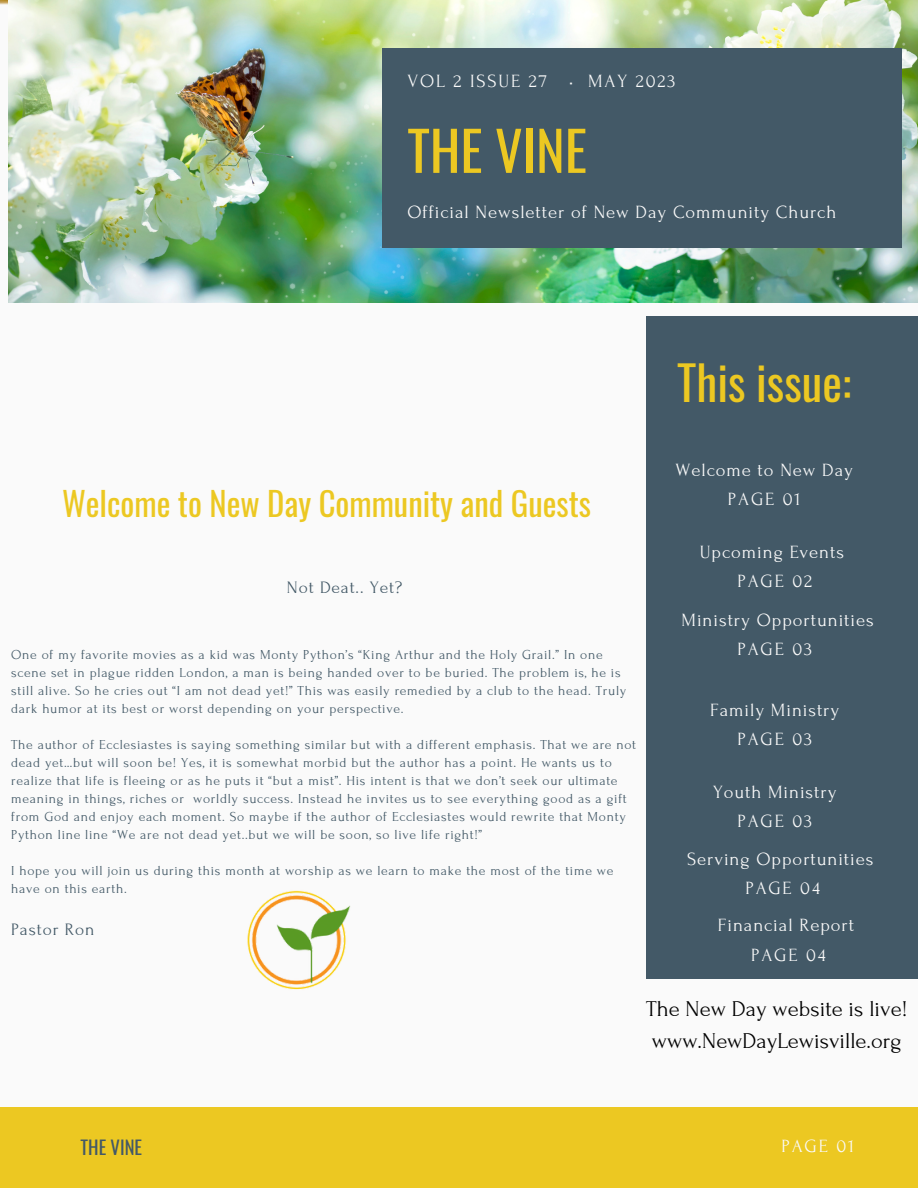
<style>
.page{position:relative;width:918px;height:1188px;background:#fff}
.page>*{position:absolute;margin:0;border:0;box-sizing:border-box;transform-origin:0 0}
.t1{font:54.45px "Oswald";color:#ecc822}
.t2{font:46.65px "Oswald";color:#ecc822}
.t3{font:32.7px "Oswald";color:#ecc822}
.t4{font:22.65px "Forum";color:#000}
.t5{font:18.6px "Forum";letter-spacing:.05em;color:#fafafa}
.t6{font:18.6px "Forum";letter-spacing:.1em;color:#fafafa}
.t7{font:18.6px "Oswald";color:#435967}
.t8{font:17.4px "Forum";letter-spacing:.05em;color:#435967}
.t9{font:13.65px/18px "Forum";letter-spacing:.05em;color:#435967}
</style>
<div class="page">
<div style="left:646px;top:316px;width:272px;height:663px;background:#435967"></div>
<img style="left:8px;top:0;width:910px;height:303px">
<div style="left:382px;top:48px;width:520px;height:199px;background:#435967"></div>
<div style="left:0;top:1107px;width:918px;height:81px;background:#ecc822"></div>
<img style="left:247px;top:890px;width:104px;height:100px">
<p class="t6" style="left:407px;top:71px;width:269px">VOL 2 ISSUE 27 • MAY 2023</p>
<p class="t1" style="left:407px;top:108px;width:181px">THE VINE</p>
<p class="t5" style="left:407px;top:202px;width:430px">Official Newsletter of New Day Community Church</p>
<p class="t2" style="left:677px;top:346px;width:175px">This issue:</p>
<p class="t3" style="left:62px;top:478px;width:531px">Welcome to New Day Community and Guests</p>
<p class="t8" style="left:287px;top:578px;width:117px">Not Deat.. Yet?</p>
<p class="t9" style="left:11px;top:646px;width:617px">One of my favorite movies as a kid was Monty Python’s “King Arthur and the Holy Grail.” In one scene set in plague ridden London, a man is being handed over to be buried. The problem is, he is still alive. So he cries out “I am not dead yet!” This was easily remedied by a club to the head. Truly dark humor at its best or worst depending on your perspective.</p>
<p class="t9" style="left:11px;top:736px;width:627px">The author of Ecclesiastes is saying something similar but with a different emphasis. That we are not dead yet…but will soon be! Yes, it is somewhat morbid but the author has a point. He wants us to realize that life is fleeing or as he puts it “but a mist”. His intent is that we don’t seek our ultimate meaning in things, riches or worldly success. Instead he invites us to see everything good as a gift from God and enjoy each moment. So maybe if the author of Ecclesiastes would rewrite that Monty Python line line “We are not dead yet..but we will be soon, so live life right!”</p>
<p class="t9" style="left:11px;top:862px;width:604px">I hope you will join us during this month at worship as we learn to make the most of the time we have on this earth.</p>
<p class="t8" style="left:11px;top:920px;width:85px">Pastor Ron</p>
<p class="t5" style="left:676px;top:460px;width:179px">Welcome to New Day</p>
<p class="t5" style="left:728px;top:489px;width:74px">PAGE 01</p>
<p class="t5" style="left:700px;top:542px;width:146px">Upcoming Events</p>
<p class="t5" style="left:737px;top:571px;width:76px">PAGE 02</p>
<p class="t5" style="left:682px;top:610px;width:194px">Ministry Opportunities</p>
<p class="t5" style="left:737px;top:639px;width:76px">PAGE 03</p>
<p class="t5" style="left:710px;top:700px;width:131px">Family Ministry</p>
<p class="t5" style="left:737px;top:729px;width:76px">PAGE 03</p>
<p class="t5" style="left:713px;top:782px;width:125px">Youth Ministry</p>
<p class="t5" style="left:737px;top:811px;width:76px">PAGE 03</p>
<p class="t5" style="left:687px;top:849px;width:188px">Serving Opportunities</p>
<p class="t5" style="left:745px;top:878px;width:76px">PAGE 04</p>
<p class="t5" style="left:718px;top:916px;width:138px">Financial Report</p>
<p class="t5" style="left:751px;top:945px;width:76px">PAGE 04</p>
<p class="t4" style="left:646px;top:997px;width:263px">The New Day website is live!</p>
<p class="t4" style="left:652px;top:1028px;width:251px">www.NewDayLewisville.org</p>
<p class="t7" style="left:81px;top:1133px;width:63px">THE VINE</p>
<p class="t5" style="left:781px;top:1136px;width:74px">PAGE 01</p>
</div>
